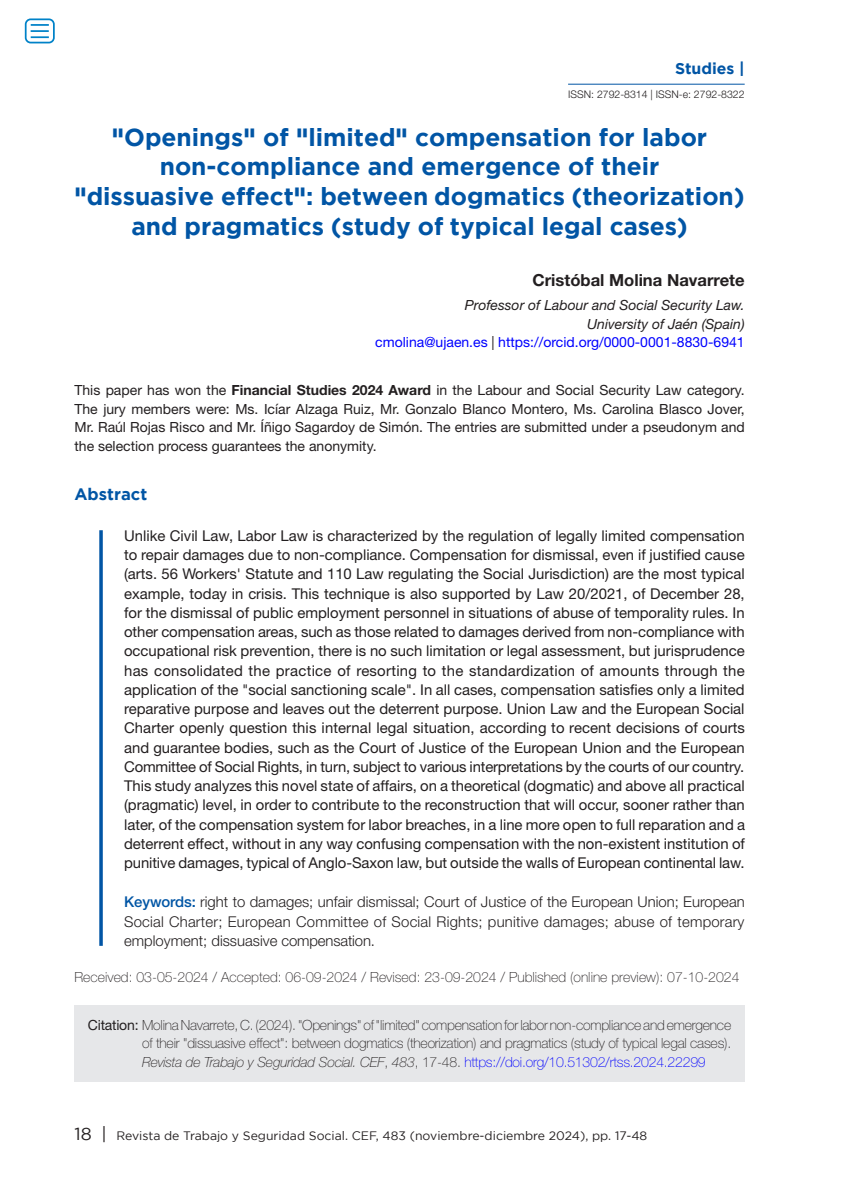
<style>
.page{position:relative;width:844px;height:1191px;background:#fff}
.page>*{position:absolute;margin:0;border:0;box-sizing:border-box;transform-origin:0 0}
.Título_NUEVO_FORMATO{font:700 24.5px/29.8px "Gotham";color:#0155a5;text-align:center}
.Autor_Helv{font:700 16.62px "Helvetica Neue LT Std";color:#231f20}
.Extracto_helv{font:700 16.62px "Gotham";color:#0155a5}
.Título_NUEVO_FORMATO-2{font:700 15.75px "Gotham";color:#0155a5}
.Texto_EXTRACTO{font:14.88px/19.2px "Helvetica Neue LT Std";letter-spacing:-.005em;color:#231f20;text-align:justify}
.P__CLAVE{font:300 14.88px/19.2px "Helvetica Neue LT Std";color:#231f20;text-align:justify}
.Trabajo_Seleccionado{font:14px/18.4px "Helvetica Neue LT Std";color:#231f20;text-align:justify}
.Cómo_citar{font:100 14px/18.4px "Helvetica Neue LT Std";letter-spacing:-.015em;color:#231f20;text-align:justify}
.FECHAS_DE_TRABAJO{font:100 14px "Helvetica Neue LT Std";color:#231f20}
.Cargo_Helv{font:italic 14px "Helvetica Neue LT Std";color:#231f20}
.correo_electrónico{font:14px "Helvetica Neue LT Std";color:#00f}
.t1{font:12.25px "Gotham";color:#231f20}
.t2{font:300 10.5px "Helvetica Neue LT Std";color:#231f20}
.s1{font-family:"Helvetica Neue LT Std";font-weight:800}
.s2{color:#231f20}
.s3{font-weight:700}
.s4{font-weight:500;color:#0155a5}
.s5{font-weight:400}
.s6{font-style:italic}
.s7{color:#00f}
.s8{font-size:17.5px}
</style>
<div class="page">
<hr style="left:568px;top:84px;width:176px;height:1px;background:#0155a5">
<svg style="left:99px;top:530px;width:4px;height:415px;background:#1f69b0"></svg>
<div style="left:74px;top:1005px;width:670px;height:76px;background:#e6e7e9"></div>
<div style="left:25px;top:18px;width:30px;height:25px;border:2px solid #0082c8;border-radius:5px"></div>
<svg style="left:31px;top:24px;width:18px;height:14px"></svg>
<p class="Título_NUEVO_FORMATO-2" style="left:674px;top:59px;width:71px">Studies |</p>
<p class="t2" style="left:568px;top:88px;width:178px">ISSN: 2792-8314 | ISSN-e: 2792-8322</p>
<p class="Título_NUEVO_FORMATO" style="left:74px;top:121px;width:671px"><span class="s1">"</span>Openings<span class="s1">"</span> of <span class="s1">"</span>limited<span class="s1">"</span> compensation for labor non-compliance and emergence of their<br><span class="s1">"</span>dissuasive effect<span class="s1">"</span>: between dogmatics (theorization) and pragmatics (study of typical legal cases)</p>
<p class="Autor_Helv" style="left:532px;top:269px;width:214px">Cristóbal Molina Navarrete</p>
<p class="Cargo_Helv" style="left:464px;top:296px;width:281px">Professor of Labour and Social Security Law.</p>
<p class="Cargo_Helv" style="left:587px;top:316px;width:159px">University of Jaén (Spain)</p>
<p class="correo_electrónico" style="left:375px;top:334px;width:371px">cmolina@ujaen.es <span class="s2">|</span> https://orcid.org/0000-0001-8830-6941</p>
<p class="Trabajo_Seleccionado" style="left:74px;top:381px;width:671px">This paper has won the <span class="s3">Financial Studies 2024 Award</span> in the Labour and Social Security Law category.<br>The jury members were: Ms. Icíar Alzaga Ruiz, Mr. Gonzalo Blanco Montero, Ms. Carolina Blasco Jover, Mr. Raúl Rojas Risco and Mr. Íñigo Sagardoy de Simón. The entries are submitted under a pseudonym and the selection process guarantees the anonymity.</p>
<p class="Extracto_helv" style="left:74px;top:485px;width:74px">Abstract</p>
<p class="Texto_EXTRACTO" style="left:124px;top:526px;width:622px">Unlike Civil Law, Labor Law is characterized by the regulation of legally limited compensation to repair damages due to non-compliance. Compensation for dismissal, even if justified cause (arts. 56 Workers' Statute and 110 Law regulating the Social Jurisdiction) are the most typical example, today in crisis. This technique is also supported by Law 20/2021, of December 28, for the dismissal of public employment personnel in situations of abuse of temporality rules. In other compensation areas, such as those related to damages derived from non-compliance with occupational risk prevention, there is no such limitation or legal assessment, but jurisprudence has consolidated the practice of resorting to the standardization of amounts through the application of the "social sanctioning scale". In all cases, compensation satisfies only a limited reparative purpose and leaves out the deterrent purpose. Union Law and the European Social Charter openly question this internal legal situation, according to recent decisions of courts and guarantee bodies, such as the Court of Justice of the European Union and the European Committee of Social Rights, in turn, subject to various interpretations by the courts of our country.<br>This study analyzes this novel state of affairs, on a theoretical (dogmatic) and above all practical (pragmatic) level, in order to contribute to the reconstruction that will occur, sooner rather than later, of the compensation system for labor breaches, in a line more open to full reparation and a deterrent effect, without in any way confusing compensation with the non-existent institution of punitive damages, typical of Anglo-Saxon law, but outside the walls of European continental law.</p>
<p class="P__CLAVE" style="left:124px;top:892px;width:622px"><span class="s4">Keywords:</span> right to damages; unfair dismissal; Court of Justice of the European Union; European Social Charter; European Committee of Social Rights; punitive damages; abuse of temporary employment; dissuasive compensation.</p>
<p class="FECHAS_DE_TRABAJO" style="left:74px;top:968px;width:666px">Received: 03-05-2024 / Accepted: 06-09-2024 / Revised: 23-09-2024 / Published (online preview): 07-10-2024</p>
<p class="Cómo_citar" style="left:142px;top:1015px;width:590px;text-indent:-54px"><span class="s5">Citation:</span> Molina Navarrete, C. (2024). "Openings" of "limited" compensation for labor non-compliance and emergence of their "dissuasive effect": between dogmatics (theorization) and pragmatics (study of typical legal cases).<br><span class="s6">Revista de Trabajo y Seguridad Social. CEF</span>, <span class="s6">483</span>, 17-48. <span class="s7">https://doi.org/10.51302/rtss.2024.22299</span></p>
<p class="t1" style="left:74px;top:1128px;width:574px"><span class="s8">18 |</span> Revista de Trabajo y Seguridad Social. CEF, 483 (noviembre-diciembre 2024), pp. 17-48</p>
</div>
